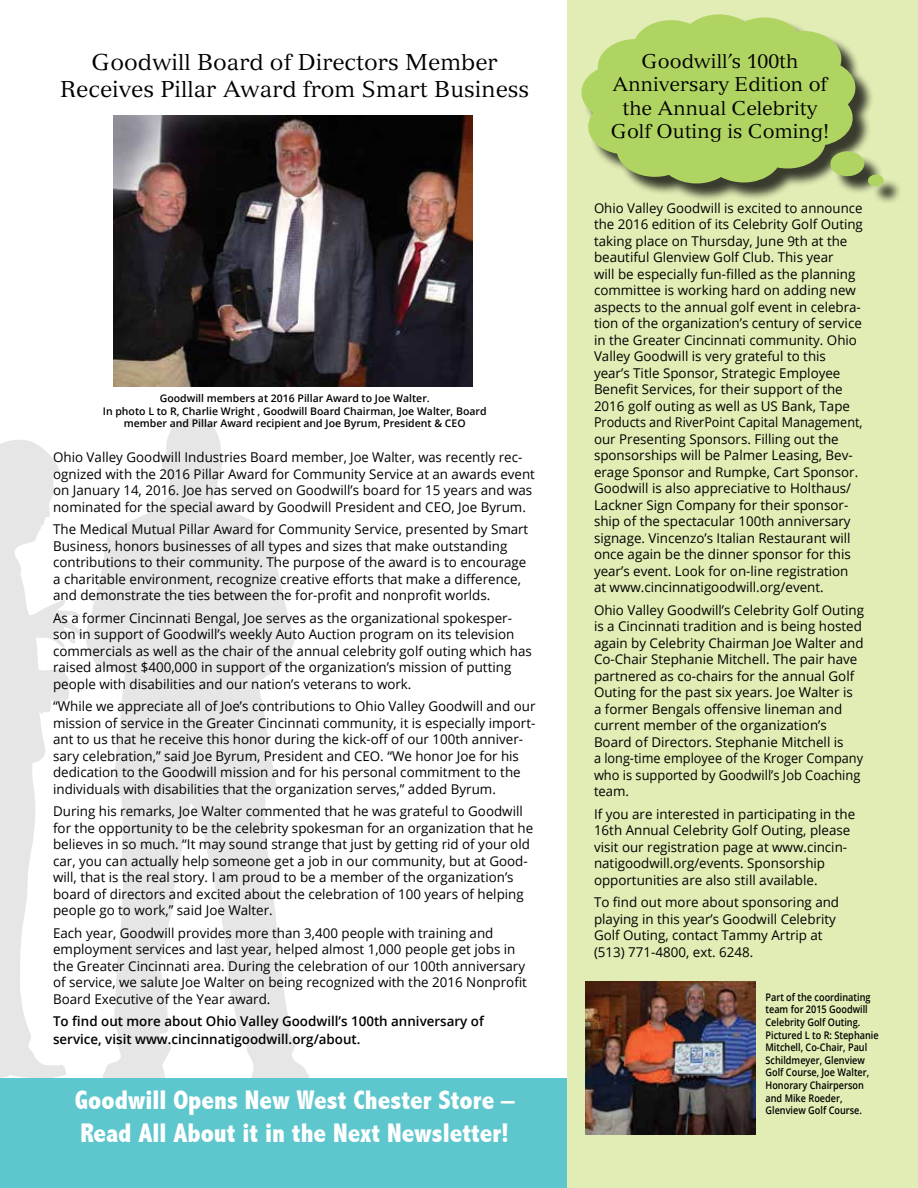
<style>
.page{position:relative;width:918px;height:1188px;background:#fff}
.page>*{position:absolute;margin:0;border:0;box-sizing:border-box;transform-origin:0 0}
.t1{font:800 condensed 27px/32.4px "Abadi";color:#fff}
.t2{font:22.5px/27px "Versailles LT Std";color:#000;text-align:center}
.t3{font:19.5px/23.4px "Versailles LT Std";color:#000;text-align:center}
.t4{font:13.5px/16.5px "Open Sans";color:#000}
.t5{font:600 13.5px/18px "Open Sans";color:#000}
.t6{font:600 10.5px/12.6px "Open Sans";color:#000;scale:.87 1}
.t7{font:600 10.5px/12.6px "Open Sans";color:#000;text-align:center}
</style>
<div class="page">
<svg style="left:0;top:440px;width:83px;height:638px"></svg>
<svg style="left:86px;top:418px;width:223px;height:660px;fill:#e6e6e6"></svg>
<img style="left:113px;top:115px;width:359px;height:272px">
<div style="left:0;top:1078px;width:569px;height:110px;background:#5ec7ce"></div>
<div style="left:568px;top:0;width:350px;height:1188px;background:#e1edb4"></div>
<div style="left:584px;top:17px;width:318px;height:188px;background:#000;opacity:.75"></div>
<svg style="left:829px;top:151px;width:56px;height:35px"></svg>
<svg style="left:581px;top:14px;width:276px;height:169px;background:#b1cf6b"></svg>
<img style="left:585px;top:981px;width:171px;height:153px">
<h2 class="t2" style="left:60px;top:49px;width:471px">Goodwill Board of Directors Member<br>Receives Pillar Award from Smart Business</h2>
<p class="t7" style="left:103px;top:392px;width:385px">Goodwill members at 2016 Pillar Award to Joe Walter.<br>In photo L to R, Charlie Wright , Goodwill Board Chairman, Joe Walter, Board member and Pillar Award recipient and Joe Byrum, President &amp; CEO</p>
<p class="t4" style="left:53px;top:449px;width:483px">Ohio Valley Goodwill Industries Board member, Joe Walter, was recently rec&shy;ognized with the 2016 Pillar Award for Community Service at an awards event on January 14, 2016. Joe has served on Goodwill’s board for 15 years and was nominated for the special award by Goodwill President and CEO, Joe Byrum.</p>
<p class="t4" style="left:53px;top:521px;width:477px">The Medical Mutual Pillar Award for Community Service, presented by Smart Business, honors businesses of all types and sizes that make outstanding contributions to their community. The purpose of the award is to encourage a charitable environment, recognize creative efforts that make a difference, and demonstrate the ties between the for-profit and nonprofit worlds.</p>
<p class="t4" style="left:53px;top:609px;width:480px">As a former Cincinnati Bengal, Joe serves as the organizational spokesper&shy;son in support of Goodwill’s weekly Auto Auction program on its television commercials as well as the chair of the annual celebrity golf outing which has raised almost $400,000 in support of the organization’s mission of putting people with disabilities and our nation’s veterans to work.</p>
<p class="t4" style="left:53px;top:698px;width:484px">“While we appreciate all of Joe’s contributions to Ohio Valley Goodwill and our mission of service in the Greater Cincinnati community, it is especially import&shy;ant to us that he receive this honor during the kick-off of our 100th anniver&shy;sary celebration,” said Joe Byrum, President and CEO. “We honor Joe for his dedication to the Goodwill mission and for his personal commitment to the individuals with disabilities that the organization serves,” added Byrum.</p>
<p class="t4" style="left:53px;top:803px;width:482px">During his remarks, Joe Walter commented that he was grateful to Goodwill for the opportunity to be the celebrity spokesman for an organization that he believes in so much. “It may sound strange that just by getting rid of your old car, you can actually help someone get a job in our community, but at Good&shy;will, that is the real story. I am proud to be a member of the organization’s board of directors and excited about the celebration of 100 years of helping people go to work,” said Joe Walter.</p>
<p class="t4" style="left:53px;top:924px;width:475px">Each year, Goodwill provides more than 3,400 people with training and employment services and last year, helped almost 1,000 people get jobs in the Greater Cincinnati area. During the celebration of our 100th anniversary of service, we salute Joe Walter on being recognized with the 2016 Nonprofit Board Executive of the Year award.</p>
<p class="t5" style="left:53px;top:1012px;width:432px">To find out more about Ohio Valley Goodwill’s 100th anniversary of service, visit www.cincinnatigoodwill.org/about.</p>
<h1 class="t1" style="left:75px;top:1084px;width:442px">Goodwill Opens New West Chester Store –<br>Read All About it in the Next Newsletter!</h1>
<h3 class="t3" style="left:611px;top:49px;width:220px">Goodwill’s 100th<br>Anniversary Edition of the Annual Celebrity<br>Golf Outing is Coming!</h3>
<p class="t4" style="left:594px;top:199px;width:270px">Ohio Valley Goodwill is excited to announce the 2016 edition of its Celebrity Golf Outing taking place on Thursday, June 9th at the beautiful Glenview Golf Club. This year<br>will be especially fun-filled as the planning committee is working hard on adding new aspects to the annual golf event in celebra&shy;tion of the organization’s century of service in the Greater Cincinnati community. Ohio Valley Goodwill is very grateful to this year’s Title Sponsor, Strategic Employee Benefit Services, for their support of the 2016 golf outing as well as US Bank, Tape Products and RiverPoint Capital Management, our Presenting Sponsors. Filling out the sponsorships will be Palmer Leasing, Bev&shy;erage Sponsor and Rumpke, Cart Sponsor.<br>Goodwill is also appreciative to Holthaus/ Lackner Sign Company for their sponsor&shy;ship of the spectacular 100th anniversary signage. Vincenzo’s Italian Restaurant will once again be the dinner sponsor for this year’s event. Look for on-line registration at www.cincinnatigoodwill.org/event.</p>
<p class="t4" style="left:594px;top:601px;width:272px">Ohio Valley Goodwill’s Celebrity Golf Outing is a Cincinnati tradition and is being hosted again by Celebrity Chairman Joe Walter and Co-Chair Stephanie Mitchell. The pair have partnered as co-chairs for the annual Golf Outing for the past six years. Joe Walter is<br>a former Bengals offensive lineman and current member of the organization’s Board of Directors. Stephanie Mitchell is<br>a long-time employee of the Kroger Company who is supported by Goodwill’s Job Coaching team.</p>
<p class="t4" style="left:594px;top:805px;width:263px">If you are interested in participating in the 16th Annual Celebrity Golf Outing, please visit our registration page at www.cincin&shy;natigoodwill.org/events. Sponsorship opportunities are also still available.</p>
<p class="t4" style="left:594px;top:894px;width:247px">To find out more about sponsoring and playing in this year’s Goodwill Celebrity Golf Outing, contact Tammy Artrip at (513) 771-4800, ext. 6248.</p>
<p class="t6" style="left:766px;top:990px;width:132px">Part of the coordinating team for 2015 Goodwill<br>Celebrity Golf Outing.<br>Pictured L to R: Stephanie<br>Mitchell, Co-Chair, Paul<br>Schildmeyer, Glenview<br>Golf Course, Joe Walter,<br>Honorary Chairperson and Mike Roeder,<br>Glenview Golf Course.</p>
</div>
